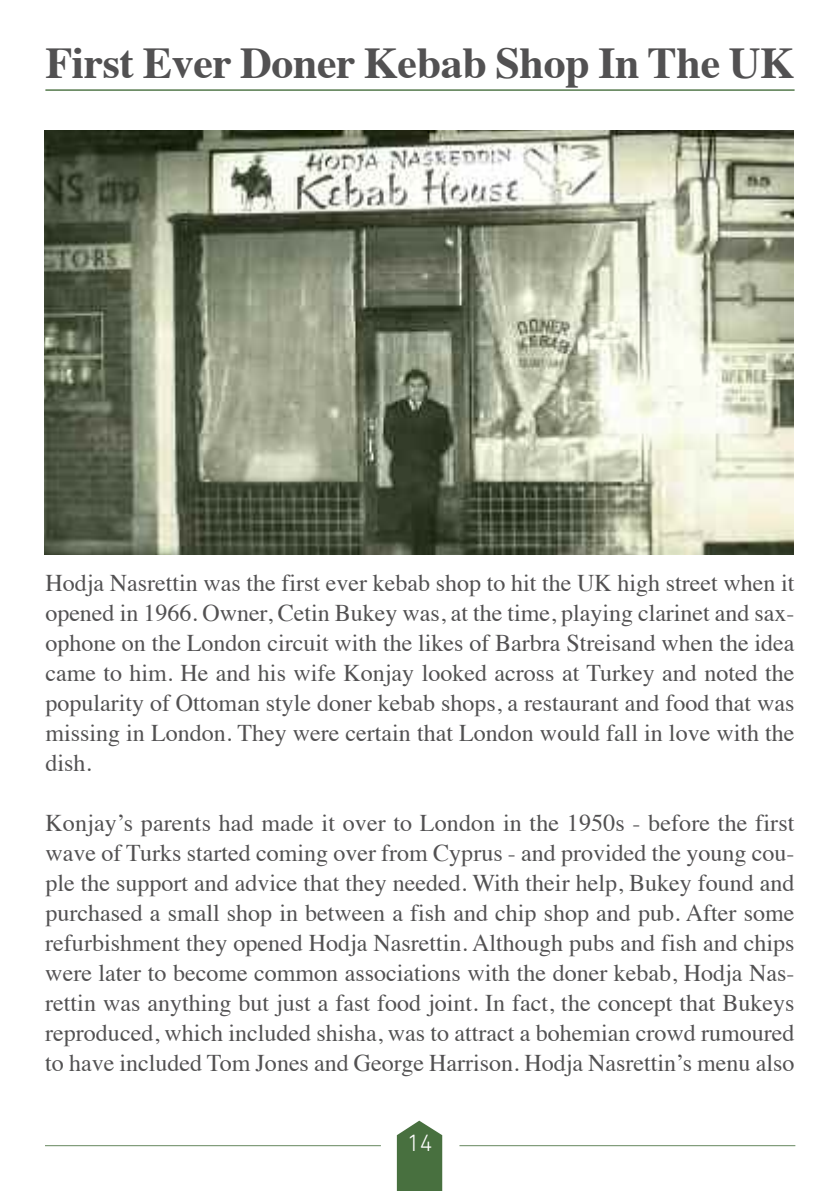
<style>
.page{position:relative;width:840px;height:1191px;background:#fff}
.page>*{position:absolute;margin:0;border:0;box-sizing:border-box;transform-origin:0 0}
.t1{font:700 44px "Times";letter-spacing:-.01em;color:#525152}
.t2{font:24px/30px "Times";color:#525152;text-align:justify}
.t3{font:300 24px "DIN Next LT Pro";color:#fff}
</style>
<div class="page">
<hr style="left:45px;top:89px;width:749px;height:2px;background:#48703f">
<svg style="left:396px;top:1120px;width:46px;height:71px;background:#5f8257"></svg>
<hr style="left:459px;top:1145px;width:335px;height:1px;background:#7f9b79">
<hr style="left:45px;top:1145px;width:335px;height:1px;background:#7f9b79">
<img style="left:44px;top:130px;width:748px;height:424px">
<h1 class="t1" style="left:45px;top:45px;width:750px">First Ever Doner Kebab Shop In The UK</h1>
<p class="t2" style="left:45px;top:569px;width:750px">Hodja Nasrettin was the first ever kebab shop to hit the UK high street when it opened in 1966. Owner, Cetin Bukey was, at the time, playing clarinet and sax&shy;ophone on the London circuit with the likes of Barbra Streisand when the idea came to him. He and his wife Konjay looked across at Turkey and noted the popularity of Ottoman style doner kebab shops, a restaurant and food that was missing in London. They were certain that London would fall in love with the dish.</p>
<p class="t2" style="left:45px;top:809px;width:750px">Konjay’s parents had made it over to London in the 1950s - before the first wave of Turks started coming over from Cyprus - and provided the young cou&shy;ple the support and advice that they needed. With their help, Bukey found and purchased a small shop in between a fish and chip shop and pub. After some refurbishment they opened Hodja Nasrettin. Although pubs and fish and chips were later to become common associations with the doner kebab, Hodja Nas&shy;rettin was anything but just a fast food joint. In fact, the concept that Bukeys reproduced, which included shisha, was to attract a bohemian crowd rumoured to have included Tom Jones and George Harrison. Hodja Nasrettin’s menu also</p>
<p class="t3" style="left:407px;top:1135px;width:27px">14</p>
</div>
